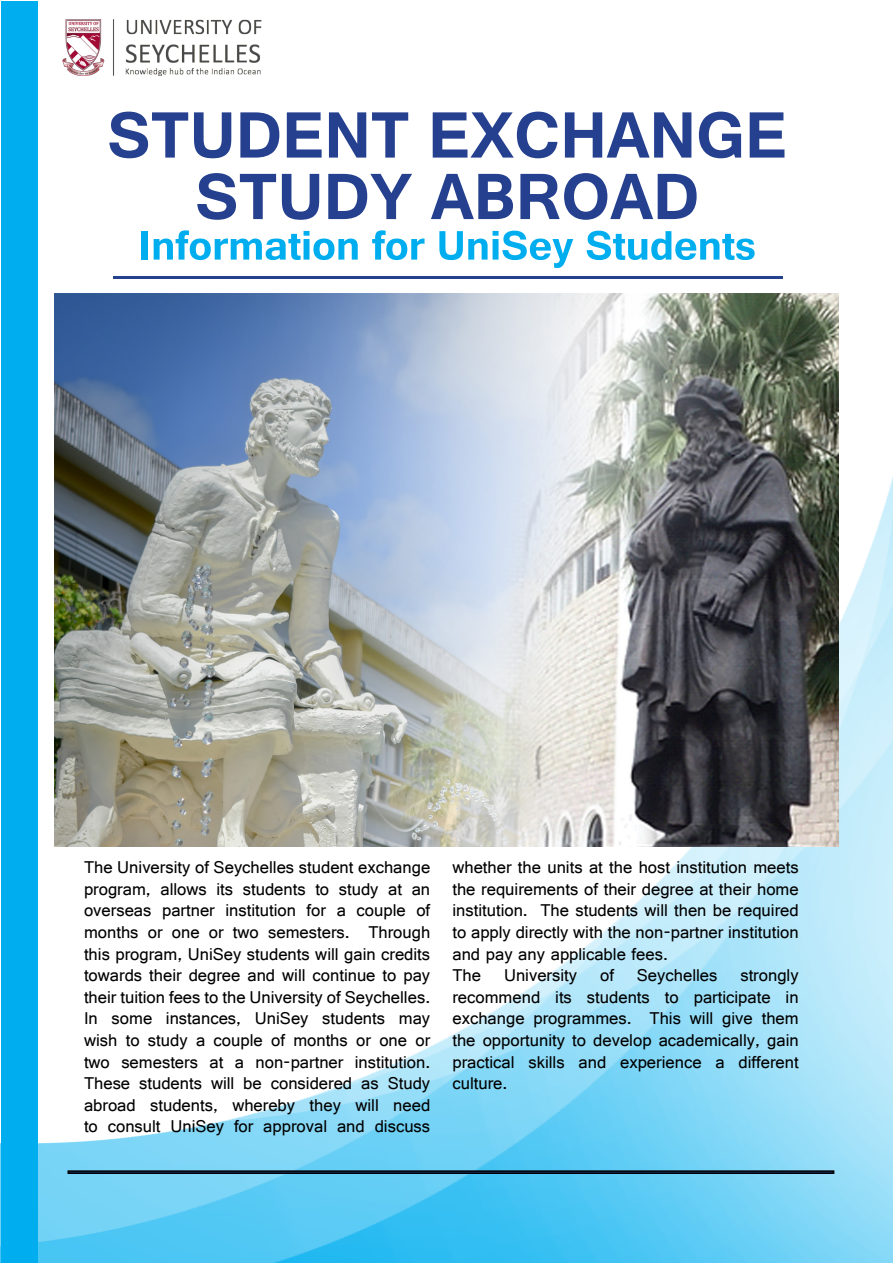
<style>
.page{position:relative;width:893px;height:1263px;background:#fff}
.page>*{position:absolute;margin:0;border:0;box-sizing:border-box;transform-origin:0 0}
.t1{font:700 81px/61.5px "Tunga";color:#25408f;text-align:center}
.t2{font:700 51px "Tunga";color:#00aeef}
.t3{font:18px/21.6px "Gautami";color:#000;text-align:justify}
</style>
<div class="page">
<img style="left:0;top:477px;width:893px;height:786px">
<div style="left:1px;top:1px;width:37px;height:1261px;background:#00aeef"></div>
<img style="left:62px;top:19px;width:200px;height:57px">
<hr style="left:113px;top:277px;width:670px;height:2px;background:#25408f">
<img style="left:54px;top:293px;width:785px;height:553px">
<div style="left:68px;top:1170px;width:766px;height:4px;border:2px solid #000"></div>
<h1 class="t1" style="left:107px;top:99px;width:681px">STUDENT EXCHANGE<br>STUDY ABROAD</h1>
<h2 class="t2" style="left:139px;top:212px;width:619px">Information for UniSey Students</h2>
<p class="t3" style="left:84px;top:856px;width:348px">The University of Seychelles student exchange program, allows its students to study at an overseas partner institution for a couple of months or one or two semesters. Through this program, UniSey students will gain credits towards their degree and will continue to pay their tuition fees to the University of Seychelles.<br>In some instances, UniSey students may wish to study a couple of months or one or two semesters at a non-partner institution.<br>These students will be considered as Study abroad students, whereby they will need to consult UniSey for approval and discuss</p>
<p class="t3" style="left:452px;top:856px;width:348px;text-align:left">whether the units at the host institution meets the requirements of their degree at their home institution. The students will then be required to apply directly with the non-partner institution and pay any applicable fees.<br>The</p>
<p class="t3" style="left:504px;top:964px;width:75px">University</p>
<p class="t3" style="left:600px;top:964px;width:15px">of</p>
<p class="t3" style="left:637px;top:964px;width:82px">Seychelles</p>
<p class="t3" style="left:452px;top:964px;width:348px;text-indent:288px">strongly recommend its students to participate in exchange programmes. This will give them the opportunity to develop academically, gain practical skills and experience a different culture.</p>
</div>
